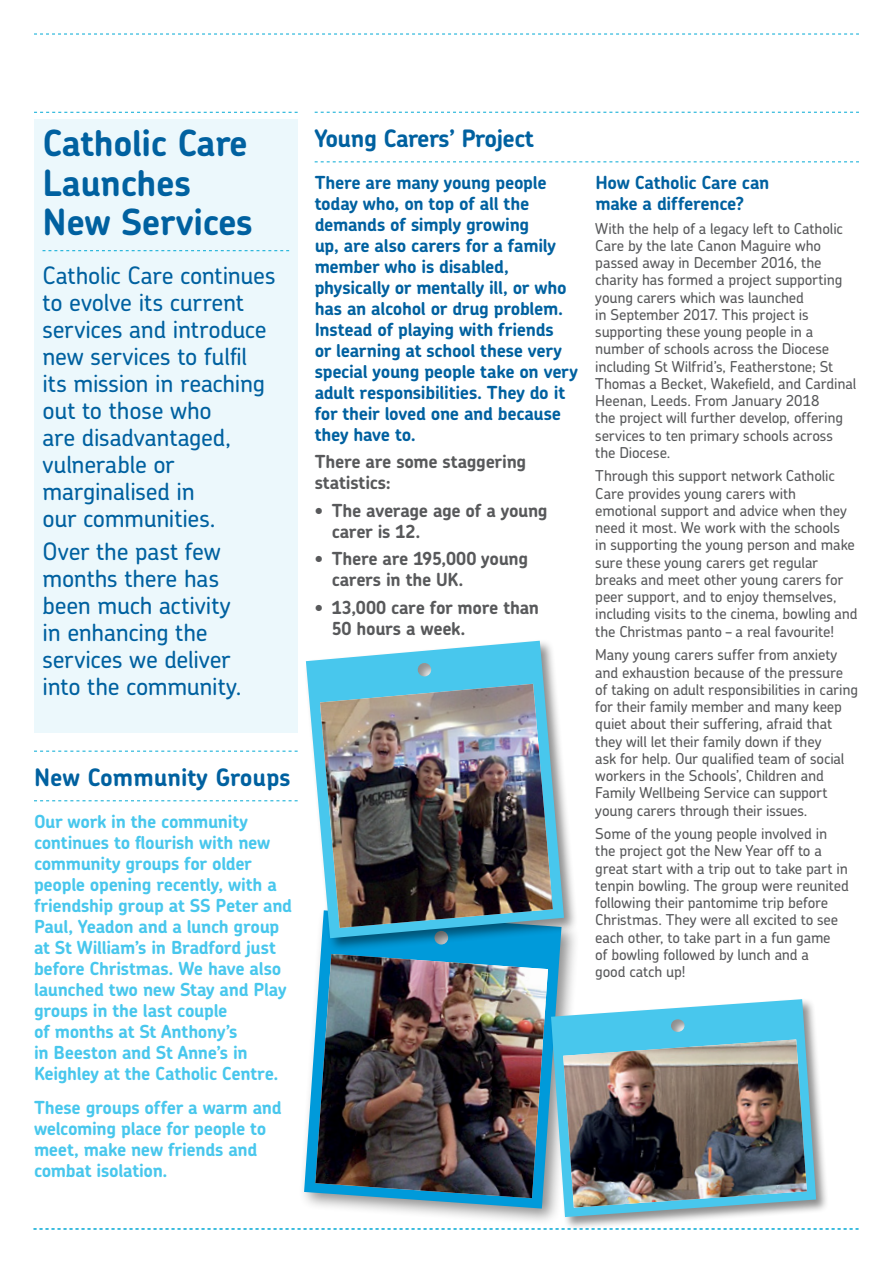
<style>
.page{position:relative;width:893px;height:1263px;background:#fff}
.page>*{position:absolute;margin:0;border:0;box-sizing:border-box;transform-origin:0 0}
.t1{font:700 36px/39.6px "Chevin";letter-spacing:-.01em;color:#0061a0}
.t2{font:500 24px/27px "Chevin";letter-spacing:-.01em;color:#0061a0}
.t3{font:700 24px "Chevin";letter-spacing:-.02em;color:#0061a0}
.t4{font:700 24px "Chevin";color:#0061a0}
.t5{font:700 18px/21px "Chevin";letter-spacing:-.02em;color:#48c7ed}
.t6{font:700 18px/21px "Chevin";letter-spacing:-.02em;color:#0061a0}
.t7{font:700 18px/21px "Chevin";letter-spacing:-.02em;color:#58595b}
.t8{font:500 15px/17.2px "Chevin";letter-spacing:-.01em;color:#58595b}
</style>
<div class="page">
<svg style="left:315px;top:112px;width:544px;height:1px"></svg>
<svg style="left:315px;top:161px;width:544px;height:1px"></svg>
<svg style="left:34px;top:1228px;width:824px;height:1px"></svg>
<svg style="left:34px;top:34px;width:825px;height:1px"></svg>
<div style="left:34px;top:119px;width:264px;height:613px;background:#ecf8fc"></div>
<svg style="left:34px;top:112px;width:264px;height:1px"></svg>
<svg style="left:43px;top:250px;width:246px;height:1px"></svg>
<svg style="left:34px;top:751px;width:264px;height:1px"></svg>
<svg style="left:34px;top:800px;width:264px;height:1px"></svg>
<div style="left:298px;top:904px;width:282px;height:322px;background:#000;opacity:.45"></div>
<svg style="left:304px;top:952px;width:257px;height:256px"></svg>
<img style="left:315px;top:954px;width:233px;height:244px">
<div style="left:304px;top:639px;width:274px;height:313px;background:#000;opacity:.45"></div>
<svg style="left:306px;top:641px;width:258px;height:297px;fill:#48c7ed"></svg>
<img style="left:320px;top:684px;width:233px;height:244px">
<div style="left:550px;top:998px;width:279px;height:232px;background:#000;opacity:.45"></div>
<svg style="left:551px;top:999px;width:265px;height:218px;fill:#48c7ed"></svg>
<img style="left:563px;top:1039px;width:244px;height:168px">
<h1 class="t1" style="left:43px;top:123px;width:212px">Catholic Care<br>Launches<br>New Services</h1>
<h2 class="t2" style="left:43px;top:261px;width:234px">Catholic Care continues to evolve its current services and introduce new services to fulfil its mission in reaching out to those who<br>are disadvantaged, vulnerable or marginalised in<br>our communities.</h2>
<h2 class="t2" style="left:43px;top:537px;width:201px">Over the past few months there has been much activity in enhancing the services we deliver into the community.</h2>
<h2 class="t4" style="left:34px;top:761px;width:258px">New Community Groups</h2>
<p class="t5" style="left:34px;top:810px;width:260px">Our work in the community continues to flourish with new community groups for older people opening recently, with a friendship group at SS Peter and<br>Paul, Yeadon and a lunch group at St William’s in Bradford just before Christmas. We have also launched two new Stay and Play groups in the last couple<br>of months at St Anthony’s<br>in Beeston and St Anne’s in<br>Keighley at the Catholic Centre.</p>
<p class="t5" style="left:34px;top:1096px;width:249px">These groups offer a warm and welcoming place for people to meet, make new friends and combat isolation.</p>
<h2 class="t3" style="left:315px;top:122px;width:221px">Young Carers’ Project</h2>
<p class="t6" style="left:315px;top:171px;width:265px">There are many young people today who, on top of all the demands of simply growing<br>up, are also carers for a family member who is disabled, physically or mentally ill, or who has an alcohol or drug problem.<br>Instead of playing with friends<br>or learning at school these very special young people take on very adult responsibilities. They do it for their loved one and because they have to.</p>
<p class="t7" style="left:315px;top:451px;width:213px">There are some staggering statistics:</p>
<p class="t7" style="left:332px;top:499px;width:218px;text-indent:-17px">• The average age of a young carer is 12.</p>
<p class="t7" style="left:332px;top:548px;width:198px;text-indent:-17px">• There are 195,000 young carers in the UK.</p>
<p class="t7" style="left:332px;top:596px;width:209px;text-indent:-17px">• 13,000 care for more than<br>50 hours a week.</p>
<p class="t6" style="left:595px;top:172px;width:176px">How Catholic Care can make a difference?</p>
<p class="t8" style="left:595px;top:219px;width:263px">With the help of a legacy left to Catholic Care by the late Canon Maguire who passed away in December 2016, the charity has formed a project supporting young carers which was launched<br>in September 2017. This project is supporting these young people in a number of schools across the Diocese including St Wilfrid’s, Featherstone; St Thomas a Becket, Wakefield, and Cardinal Heenan, Leeds. From January 2018<br>the project will further develop, offering services to ten primary schools across the Diocese.</p>
<p class="t8" style="left:595px;top:467px;width:264px">Through this support network Catholic Care provides young carers with emotional support and advice when they need it most. We work with the schools<br>in supporting the young person and make sure these young carers get regular breaks and meet other young carers for peer support, and to enjoy themselves, including visits to the cinema, bowling and the Christmas panto – a real favourite!</p>
<p class="t8" style="left:595px;top:646px;width:264px">Many young carers suffer from anxiety and exhaustion because of the pressure of taking on adult responsibilities in caring for their family member and many keep quiet about their suffering, afraid that they will let their family down if they<br>ask for help. Our qualified team of social workers in the Schools’, Children and Family Wellbeing Service can support young carers through their issues.</p>
<p class="t8" style="left:595px;top:825px;width:255px">Some of the young people involved in the project got the New Year off to a great start with a trip out to take part in tenpin bowling. The group were reunited following their pantomime trip before Christmas. They were all excited to see each other, to take part in a fun game<br>of bowling followed by lunch and a<br>good catch up!</p>
</div>
